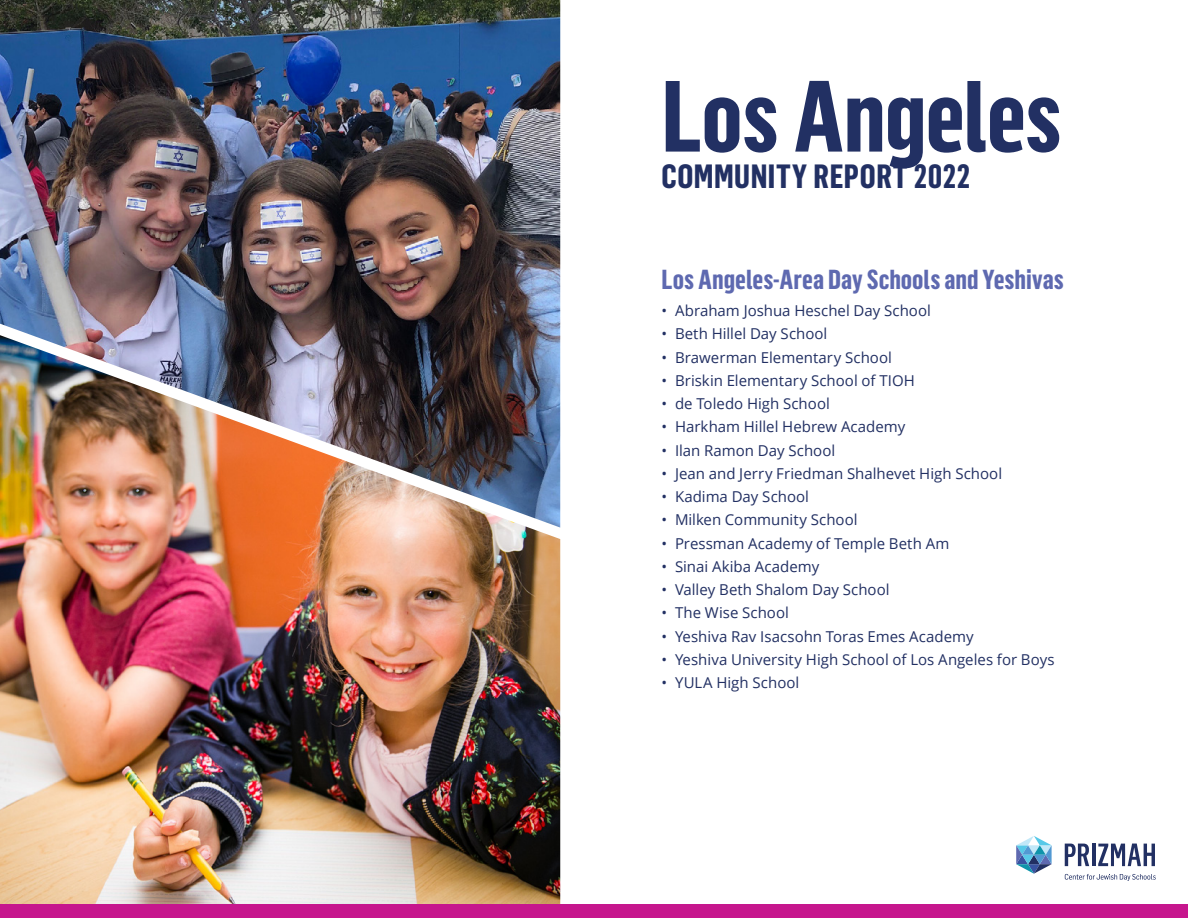
<style>
.page{position:relative;width:1188px;height:918px;background:#fff}
.page>*{position:absolute;margin:0;border:0;box-sizing:border-box;transform-origin:0 0}
.t1{font:700 99px "Flama Condensed";letter-spacing:-.01em;color:#223063}
.t2{font:700 33px "Flama Condensed";letter-spacing:.015em;color:#223063}
.t3{font:700 27px "Flama Condensed";color:#5e69b0}
.t4{font:15px "Open Sans";color:#223063}
</style>
<div class="page">
<img style="left:0;top:0;width:560px;height:335px">
<img style="left:0;top:335px;width:560px;height:569px">
<svg style="left:1065px;top:844px;width:24px;height:22px"></svg>
<svg style="left:1098px;top:844px;width:57px;height:22px"></svg>
<hr style="left:1092px;top:844px;width:4px;height:22px;background:#223063">
<svg style="left:1065px;top:874px;width:91px;height:7px"></svg>
<svg style="left:1016px;top:836px;width:36px;height:38px"></svg>
<div style="left:0;top:904px;width:1188px;height:14px;background:#c6168d"></div>
<h1 class="t1" style="left:662px;top:54px;width:402px">Los Angeles</h1>
<h2 class="t2" style="left:662px;top:155px;width:310px">COMMUNITY REPORT 2022</h2>
<h3 class="t3" style="left:662px;top:263px;width:404px">Los Angeles-Area Day Schools and Yeshivas</h3>
<p class="t4" style="left:662px;top:300px;width:271px">• Abraham Joshua Heschel Day School</p>
<p class="t4" style="left:662px;top:324px;width:167px">• Beth Hillel Day School</p>
<p class="t4" style="left:662px;top:347px;width:232px">• Brawerman Elementary School</p>
<p class="t4" style="left:662px;top:370px;width:255px">• Briskin Elementary School of TIOH</p>
<p class="t4" style="left:662px;top:393px;width:170px">• de Toledo High School</p>
<p class="t4" style="left:662px;top:417px;width:245px">• Harkham Hillel Hebrew Academy</p>
<p class="t4" style="left:662px;top:440px;width:175px">• Ilan Ramon Day School</p>
<p class="t4" style="left:662px;top:463px;width:342px">• Jean and Jerry Friedman Shalhevet High School</p>
<p class="t4" style="left:662px;top:486px;width:149px">• Kadima Day School</p>
<p class="t4" style="left:662px;top:510px;width:198px">• Milken Community School</p>
<p class="t4" style="left:662px;top:533px;width:289px">• Pressman Academy of Temple Beth Am</p>
<p class="t4" style="left:662px;top:556px;width:159px">• Sinai Akiba Academy</p>
<p class="t4" style="left:662px;top:579px;width:230px">• Valley Beth Shalom Day School</p>
<p class="t4" style="left:662px;top:603px;width:129px">• The Wise School</p>
<p class="t4" style="left:662px;top:626px;width:314px">• Yeshiva Rav Isacsohn Toras Emes Academy</p>
<p class="t4" style="left:662px;top:649px;width:395px">• Yeshiva University High School of Los Angeles for Boys</p>
<p class="t4" style="left:662px;top:672px;width:139px">• YULA High School</p>
</div>
